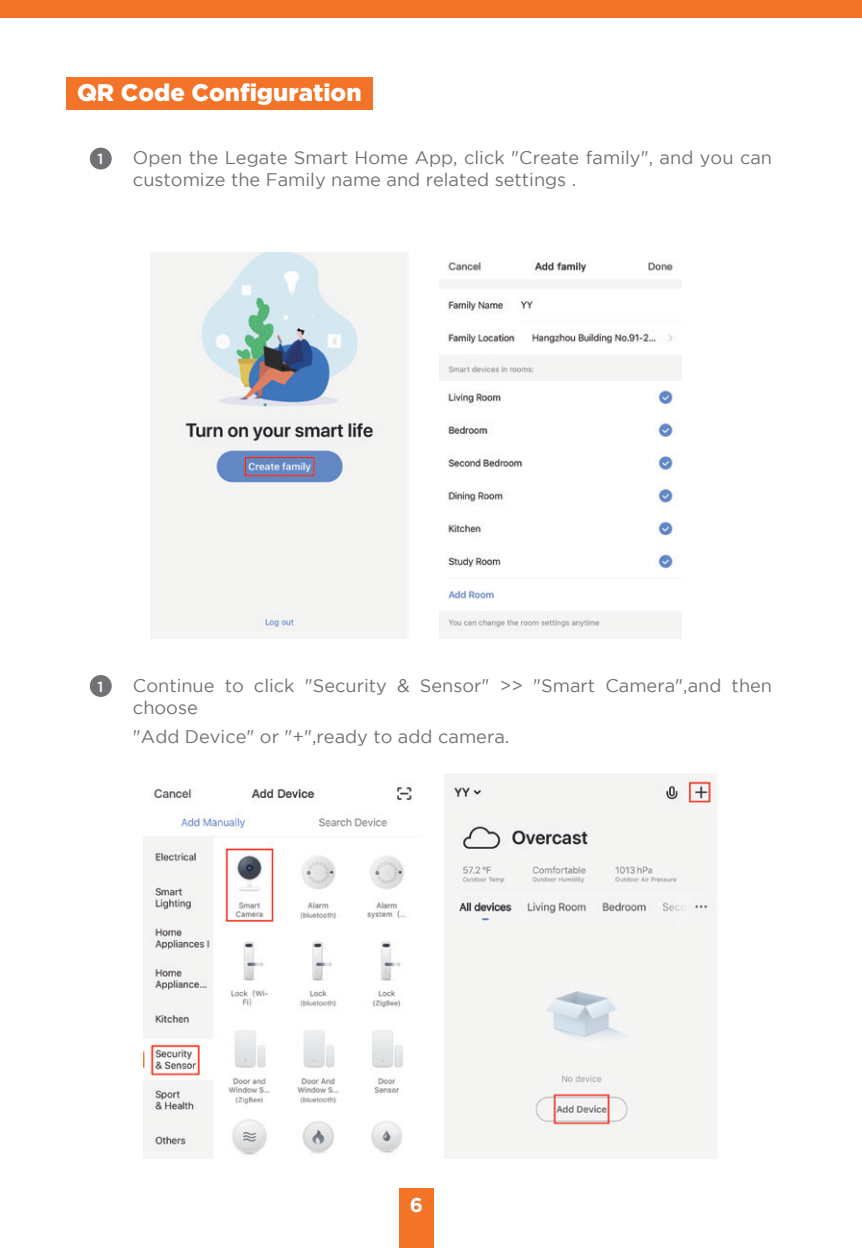
<style>
.page{position:relative;width:862px;height:1248px;background:#fff}
.page>*{position:absolute;margin:0;border:0;box-sizing:border-box;transform-origin:0 0}
.t1{font:900 24px "Gotham";color:#fff}
.t2{font:700 20px "Gotham";color:#fff}
.t3{font:18px/22px "Gotham";color:#717176}
.t4{font:500 14.8px "Gotham";color:#fff}
</style>
<div class="page">
<img style="left:150px;top:253px;width:257px;height:385px">
<img style="left:440px;top:261px;width:241px;height:377px">
<img style="left:445px;top:773px;width:272px;height:385px">
<img style="left:143px;top:786px;width:269px;height:372px">
<div style="left:0;top:0;width:862px;height:17px;background:#f37428"></div>
<div style="left:399px;top:1188px;width:35px;height:59px;background:#f37327"></div>
<div style="left:66px;top:77px;width:307px;height:33px;background:#f37428"></div>
<div style="left:90px;top:148px;width:22px;height:21px;background:#717176;border-radius:50%"></div>
<div style="left:90px;top:675px;width:22px;height:22px;background:#717176;border-radius:50%"></div>
<h1 class="t1" style="left:77px;top:78px;width:286px">QR Code Configuration</h1>
<p class="t4" style="left:97px;top:150px;width:7px">1</p>
<p class="t3" style="left:133px;top:147px;width:640px">Open the Legate Smart Home App, click "Create family", and you can customize the Family name and related settings .</p>
<p class="t4" style="left:97px;top:677px;width:7px">1</p>
<p class="t3" style="left:133px;top:674px;width:640px">Continue to click "Security &amp; Sensor" &gt;&gt; "Smart Camera",and then choose</p>
<p class="t3" style="left:133px;top:725px;width:378px">"Add Device" or "+",ready to add camera.</p>
<p class="t2" style="left:410px;top:1192px;width:15px">6</p>
</div>
